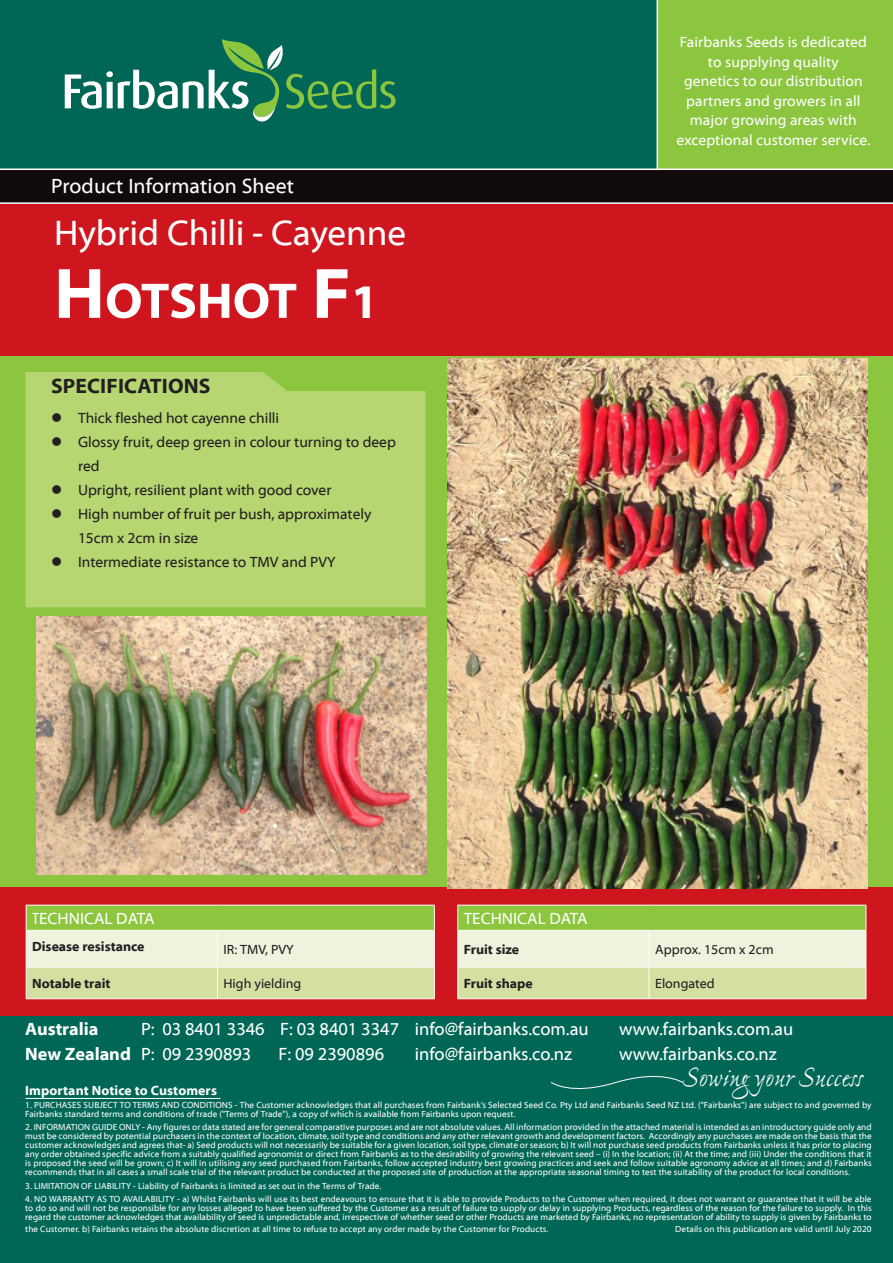
<style>
.page{position:relative;width:893px;height:1263px;background:#fff}
.page>*{position:absolute;margin:0;border:0;box-sizing:border-box;transform-origin:0 0}
.Product_Name{font:700 50.4px "Myriad Web Pro";letter-spacing:-.02em;color:#fff}
.Syngenta_FB_brand{font:36px "Myriad Web Pro";color:#fcfcfc}
.t1{font:30px "Ex Ponto Pro";letter-spacing:-.005em;color:#fff}
.t2{font:21px "Myriad Web Pro";letter-spacing:.005em;color:#fff}
.t3{font:700 21px "Myriad Web Pro";letter-spacing:.005em;color:#231f20}
.t4{font:18px "Myriad Web Pro";color:#fff}
.t5{font:700 18px "Myriad Web Pro";color:#fff}
.t6{font:16.5px "Myriad Web Pro";color:#fff}
.t7{font:15px/24px "Myriad Web Pro";color:#231f20}
.t8{font:15px/19.5px "Myriad Web Pro";letter-spacing:.005em;color:#fff;text-align:center}
.Techincal_data{font:700 13.5px "Myriad Web Pro";color:#231f20}
.Techincal_data-2{font:13.5px "Myriad Web Pro";color:#231f20}
.t9{font:700 13.5px "Myriad Web Pro";letter-spacing:.01em;color:#fff}
.t10{font:9px/9px "Myriad Web Pro";letter-spacing:.01em;color:#fff;text-align:justify}
.s1{font-size:72px}
.s2{font-size:48px}
.s3{font-stretch:condensed}
.s4{font-weight:700}
</style>
<div class="page">
<div style="left:0;top:1016px;width:893px;height:247px;background:#006756"></div>
<div style="left:0;top:204px;width:893px;height:153px;background:#cf151d"></div>
<div style="left:0;top:0;width:658px;height:169px;background:#006756"></div>
<div style="left:658px;top:0;width:235px;height:169px;background:#8bc63e"></div>
<div style="left:0;top:169px;width:893px;height:35px;background:#110a0c"></div>
<div style="left:0;top:887px;width:893px;height:129px;background:#cf151d"></div>
<hr style="left:656px;top:0;width:2px;height:170px;background:#fff">
<hr style="left:0;top:169px;width:893px;height:1px;background:#fff">
<hr style="left:0;top:202px;width:893px;height:2px;background:#fff">
<div style="left:0;top:357px;width:893px;height:530px;background:#8bc63e"></div>
<div style="left:26px;top:372px;width:400px;height:235px;background:#b5d670"></div>
<svg style="left:65px;top:39px;width:331px;height:83px"></svg>
<svg style="left:551px;top:1075px;width:133px;height:14px"></svg>
<hr style="left:26px;top:1098px;width:194px;height:1px;background:#fff">
<svg style="left:26px;top:905px;width:841px;height:94px;background:#cddb9e"></svg>
<img style="left:447px;top:358px;width:420px;height:530px">
<img style="left:37px;top:617px;width:390px;height:257px">
<svg style="left:52px;top:413px;width:9px;height:9px"></svg>
<svg style="left:52px;top:437px;width:9px;height:9px"></svg>
<svg style="left:52px;top:485px;width:9px;height:9px"></svg>
<svg style="left:52px;top:509px;width:9px;height:9px"></svg>
<svg style="left:52px;top:557px;width:9px;height:9px"></svg>
<p class="t2" style="left:51px;top:175px;width:244px">Product Information Sheet</p>
<p class="Syngenta_FB_brand" style="left:54px;top:214px;width:354px">Hybrid Chilli - Cayenne</p>
<p class="Product_Name" style="left:54px;top:273px;width:326px"><span class="s1">H</span>OTSHOT <span class="s1">F</span><span class="s2">1</span></p>
<p class="t3" style="left:51px;top:374px;width:161px">SPECIFICATIONS</p>
<p class="t7" style="left:78px;top:406px;width:203px">Thick fleshed hot cayenne chilli</p>
<p class="t7" style="left:78px;top:430px;width:319px">Glossy fruit, deep green in colour turning to deep red</p>
<p class="t7" style="left:78px;top:478px;width:255px">Upright, resilient plant with good cover</p>
<p class="t7" style="left:78px;top:502px;width:295px">High number of fruit per bush, approximately<br>15cm x 2cm in size</p>
<p class="t7" style="left:78px;top:550px;width:259px">Intermediate resistance to TMV and PVY</p>
<p class="t8" style="left:676px;top:33px;width:195px">Fairbanks Seeds is dedicated to supplying quality<br>genetics to our distribution partners and growers in all major growing areas with exceptional customer service.</p>
<p class="t6" style="left:32px;top:910px;width:124px"><span class="s3">T</span>ECHNICAL DATA</p>
<p class="t6" style="left:464px;top:909px;width:125px">TECHNICAL DATA</p>
<p class="Techincal_data" style="left:32px;top:939px;width:114px">Disease resistance</p>
<p class="Techincal_data-2" style="left:223px;top:942px;width:72px">IR: TMV, PVY</p>
<p class="Techincal_data" style="left:464px;top:942px;width:57px">Fruit size</p>
<p class="Techincal_data-2" style="left:655px;top:942px;width:120px">Approx. 15cm x 2cm</p>
<p class="Techincal_data" style="left:32px;top:976px;width:80px">Notable trait</p>
<p class="Techincal_data-2" style="left:223px;top:976px;width:79px">High yielding</p>
<p class="Techincal_data" style="left:464px;top:976px;width:70px">Fruit shape</p>
<p class="Techincal_data-2" style="left:655px;top:976px;width:61px">Elongated</p>
<p class="t5" style="left:25px;top:1019px;width:75px">Australia</p>
<p class="t4" style="left:141px;top:1019px;width:449px">P: 03 8401 3346 F: 03 8401 3347 info@fairbanks.com.au</p>
<p class="t4" style="left:619px;top:1019px;width:176px">www.fairbanks.com.au</p>
<p class="t4" style="left:25px;top:1044px;width:228px"><span class="s4">New Zealand</span> P: 09 2390893</p>
<p class="t4" style="left:279px;top:1044px;width:107px">F: 09 2390896</p>
<p class="t4" style="left:415px;top:1044px;width:159px">info@fairbanks.co.nz</p>
<p class="t4" style="left:619px;top:1044px;width:159px">www.fairbanks.co.nz</p>
<p class="t1" style="left:683px;top:1059px;width:181px">Sowing your Success</p>
<p class="t9" style="left:25px;top:1083px;width:193px">Important Notice to Customers</p>
<p class="t10" style="left:25px;top:1101px;width:848px">1. PURCHASES SUBJECT TO TERMS AND CONDITIONS - The Customer acknowledges that all purchases from Fairbank’s Selected Seed Co. Pty Ltd and Fairbanks Seed NZ Ltd. ("Fairbanks") are subject to and governed by<br>Fairbanks standard terms and conditions of trade ("Terms of Trade"), a copy of which is available from Fairbanks upon request.</p>
<p class="t10" style="left:25px;top:1123px;width:848px">2. INFORMATION GUIDE ONLY - Any figures or data stated are for general comparative purposes and are not absolute values. All information provided in the attached material is intended as an introductory guide only and must be considered by potential purchasers in the context of location, climate, soil type and conditions and any other relevant growth and development factors. Accordingly any purchases are made on the basis that the customer acknowledges and agrees that- a) Seed products will not necessarily be suitable for a given location, soil type, climate or season; b) It will not purchase seed products from Fairbanks unless it has prior to placing any order obtained specific advice from a suitably qualified agronomist or direct from Fairbanks as to the desirability of growing the relevant seed – (i) In the location; (ii) At the time; and (iii) Under the conditions that it is proposed the seed will be grown; c) It will in utilising any seed purchased from Fairbanks, follow accepted industry best growing practices and seek and follow suitable agronomy advice at all times; and d) Fairbanks recommends that in all cases a small scale trial of the relevant product be conducted at the proposed site of production at the appropriate seasonal timing to test the suitability of the product for local conditions.</p>
<p class="t10" style="left:25px;top:1181px;width:358px">3. LIMITATION OF LIABILITY - Liability of Fairbanks is limited as set out in the Terms of Trade.</p>
<p class="t10" style="left:25px;top:1194px;width:848px">4. NO WARRANTY AS TO AVAILABILITY - a) Whilst Fairbanks will use its best endeavours to ensure that it is able to provide Products to the Customer when required, it does not warrant or guarantee that it will be able to do so and will not be responsible for any losses alleged to have been suffered by the Customer as a result of failure to supply or delay in supplying Products, regardless of the reason for the failure to supply. In this regard the customer acknowledges that availability of seed is unpredictable and, irrespective of whether seed or other Products are marketed by Fairbanks, no representation of ability to supply is given by Fairbanks to</p>
<p class="t10" style="left:25px;top:1224px;width:525px">the Customer. b) Fairbanks retains the absolute discretion at all time to refuse to accept any order made by the Customer for Products.</p>
<p class="t10" style="left:675px;top:1224px;width:198px">Details on this publication are valid until July 2020</p>
</div>
